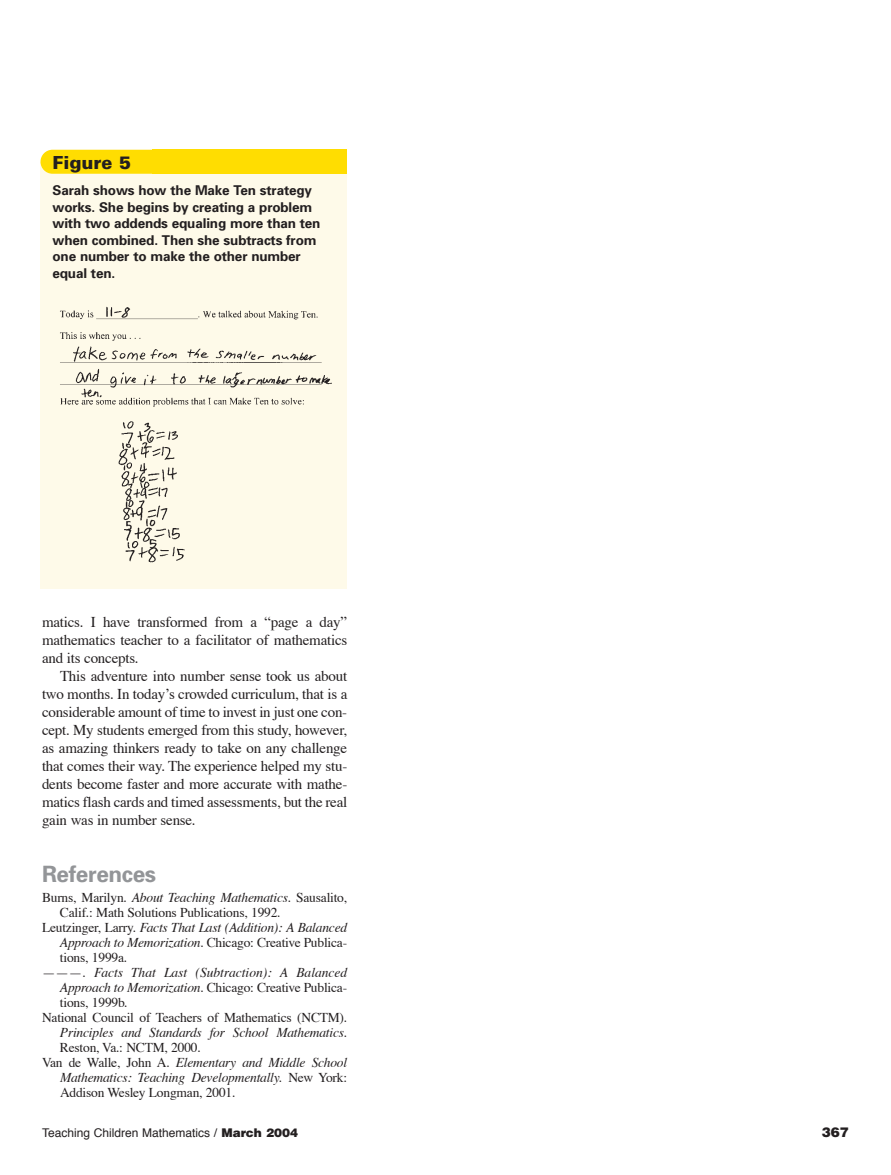
<style>
.page{position:relative;width:891px;height:1175px;background:#fff}
.page>*{position:absolute;margin:0;border:0;box-sizing:border-box;transform-origin:0 0}
.t1{font:700 22.5px "Univers";letter-spacing:-.015em;color:#939598}
.t2{font:900 18px "Univers";color:#231f20}
.t3{font:15px/18px "Times";letter-spacing:-.015em;color:#231f20;text-align:justify}
.t4{font:italic 13.5px "Times";letter-spacing:-.015em;color:#231f20}
.t5{font:13.5px "Times";letter-spacing:-.015em;color:#231f20}
.t6{font:700 13.5px/16.5px "Univers";letter-spacing:-.01em;color:#231f20}
.t7{font:900 13.5px "Helvetica";color:#231f20}
.t8{font:12px "Helvetica";color:#231f20}
.s1{font-style:normal}
.s2{font-style:italic}
.s3{font-weight:900}
</style>
<div class="page">
<div style="left:40px;top:162px;width:307px;height:427px;background:#fefae9"></div>
<div style="left:40px;top:150px;width:126px;height:24px;background:#ffdd01;border-radius:12px"></div>
<div style="left:153px;top:150px;width:194px;height:24px;background:#ffdd01"></div>
<img style="left:60px;top:306px;width:272px;height:257px">
<p class="t2" style="left:52px;top:151px;width:80px">Figure 5</p>
<p class="t6" style="left:52px;top:182px;width:270px">Sarah shows how the Make Ten strategy works. She begins by creating a problem with two addends equaling more than ten when combined. Then she subtracts from one number to make the other number equal ten.</p>
<p class="t3" style="left:42px;top:614px;width:307px">matics. I have transformed from a “page a day” mathematics teacher to a facilitator of mathematics and its concepts.</p>
<p class="t3" style="left:42px;top:668px;width:307px;text-indent:18px">This adventure into number sense took us about two months. In today’s crowded curriculum, that is a considerable amount of time to invest in just one con&shy;cept. My students emerged from this study, however, as amazing thinkers ready to take on any challenge that comes their way. The experience helped my stu&shy;dents become faster and more accurate with mathe&shy;matics flash cards and timed assessments, but the real gain was in number sense.</p>
<h1 class="t1" style="left:42px;top:860px;width:116px">References</h1>
<p class="t4" style="left:42px;top:891px;width:307px"><span class="s1">Burns, Marilyn.</span> About Teaching Mathematics. <span class="s1">Sausalito,</span></p>
<p class="t5" style="left:60px;top:906px;width:222px">Calif.: Math Solutions Publications, 1992.</p>
<p class="t4" style="left:42px;top:921px;width:307px"><span class="s1">Leutzinger, Larry.</span> Facts That Last (Addition): A Balanced</p>
<p class="t5" style="left:60px;top:936px;width:289px"><span class="s2">Approach to Memorization.</span> Chicago: Creative Publica-</p>
<p class="t5" style="left:60px;top:951px;width:69px">tions, 1999a.</p>
<p class="t4" style="left:42px;top:966px;width:307px"><span class="s1">———.</span> Facts That Last (Subtraction): A Balanced</p>
<p class="t5" style="left:60px;top:981px;width:289px"><span class="s2">Approach to Memorization.</span> Chicago: Creative Publica-</p>
<p class="t5" style="left:60px;top:996px;width:69px">tions, 1999b.</p>
<p class="t5" style="left:42px;top:1011px;width:307px">National Council of Teachers of Mathematics (NCTM).</p>
<p class="t4" style="left:60px;top:1026px;width:289px">Principles and Standards for School Mathematics.</p>
<p class="t5" style="left:60px;top:1041px;width:142px">Reston, Va.: NCTM, 2000.</p>
<p class="t4" style="left:42px;top:1056px;width:307px"><span class="s1">Van de Walle, John A.</span> Elementary and Middle School</p>
<p class="t4" style="left:60px;top:1071px;width:289px">Mathematics: Teaching Developmentally. <span class="s1">New York:</span></p>
<p class="t5" style="left:60px;top:1086px;width:177px">Addison Wesley Longman, 2001.</p>
<p class="t8" style="left:42px;top:1127px;width:258px">Teaching Children Mathematics / <span class="s3">March 2004</span></p>
<p class="t7" style="left:822px;top:1123px;width:29px">367</p>
</div>
